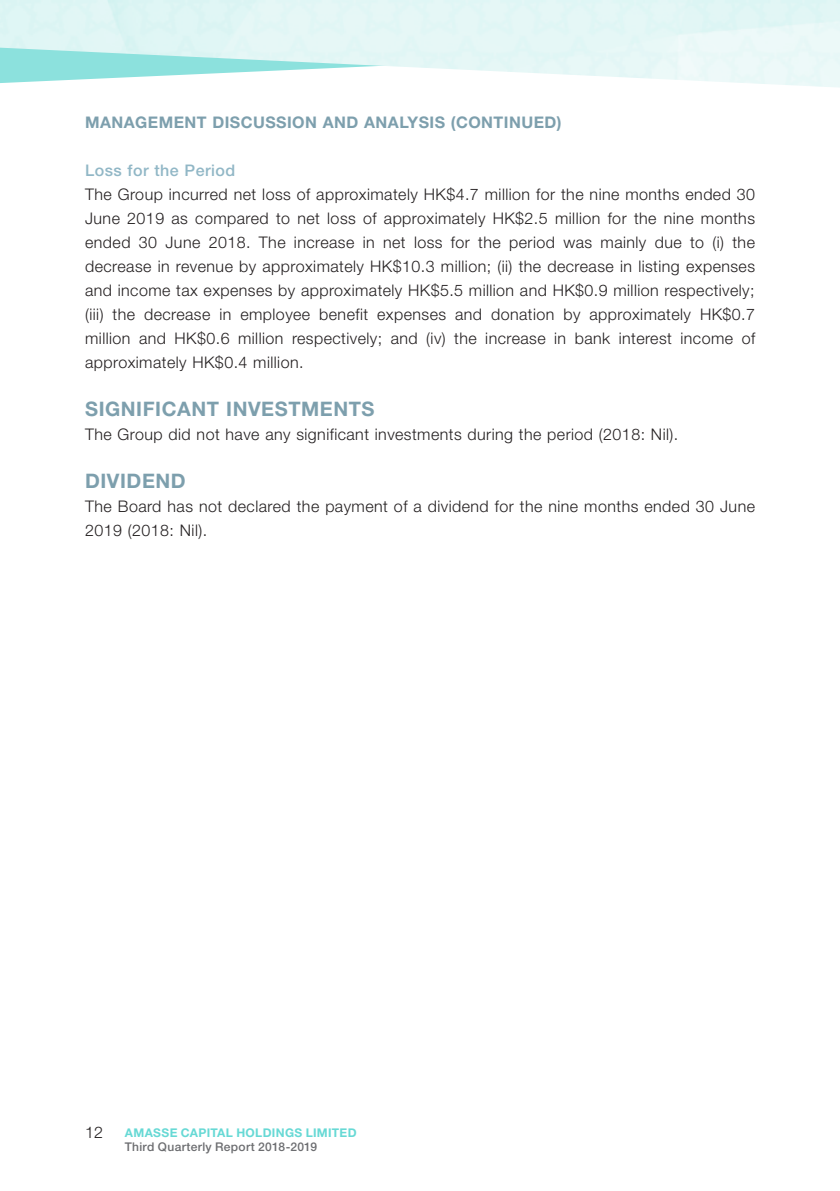
<style>
.page{position:relative;width:840px;height:1191px;background:#fff}
.page>*{position:absolute;margin:0;border:0;box-sizing:border-box;transform-origin:0 0}
.Heading_1{font:700 20px "Helvetica Neue LT Std";letter-spacing:.03em;color:#7d9fad}
.Body_Text{font:300 16px/24px "Helvetica Neue LT Std";letter-spacing:.03em;color:#231f20;text-align:justify}
.Heading_1-2{font:700 16px "Helvetica Neue LT Std";letter-spacing:.03em;color:#7d9fad}
.Heading_2{font:500 16px "Helvetica Neue LT Std";letter-spacing:.03em;color:#91b7c6}
.t1{font:500 12px "Helvetica Neue LT Std";letter-spacing:.025em;color:#6c6d70}
.t2{font:700 12px "Helvetica Neue LT Std";letter-spacing:.03em;color:#67d9d5}
</style>
<div class="page">
<p class="Heading_1-2" style="left:85px;top:112px;width:477px">MANAGEMENT DISCUSSION AND ANALYSIS (CONTINUED)</p>
<p class="Heading_2" style="left:85px;top:160px;width:151px">Loss for the Period</p>
<p class="Body_Text" style="left:85px;top:182px;width:671px">The Group incurred net loss of approximately HK$4.7 million for the nine months ended 30<br>June 2019 as compared to net loss of approximately HK$2.5 million for the nine months ended 30 June 2018. The increase in net loss for the period was mainly due to (i) the decrease in revenue by approximately HK$10.3 million; (ii) the decrease in listing expenses and income tax expenses by approximately HK$5.5 million and HK$0.9 million respectively; (iii) the decrease in employee benefit expenses and donation by approximately HK$0.7 million and HK$0.6 million respectively; and (iv) the increase in bank interest income of approximately HK$0.4 million.</p>
<p class="Heading_1" style="left:85px;top:396px;width:291px">SIGNIFICANT INVESTMENTS</p>
<p class="Body_Text" style="left:85px;top:422px;width:594px">The Group did not have any significant investments during the period (2018: Nil).</p>
<p class="Heading_1" style="left:85px;top:468px;width:102px">DIVIDEND</p>
<p class="Body_Text" style="left:85px;top:494px;width:671px">The Board has not declared the payment of a dividend for the nine months ended 30 June<br>2019 (2018: Nil).</p>
<p class="Body_Text" style="left:85px;top:1119px;width:19px">12</p>
<p class="t2" style="left:125px;top:1125px;width:233px">AMASSE CAPITAL HOLDINGS LIMITED</p>
<p class="t1" style="left:125px;top:1140px;width:194px">Third Quarterly Report 2018-2019</p>
</div>
